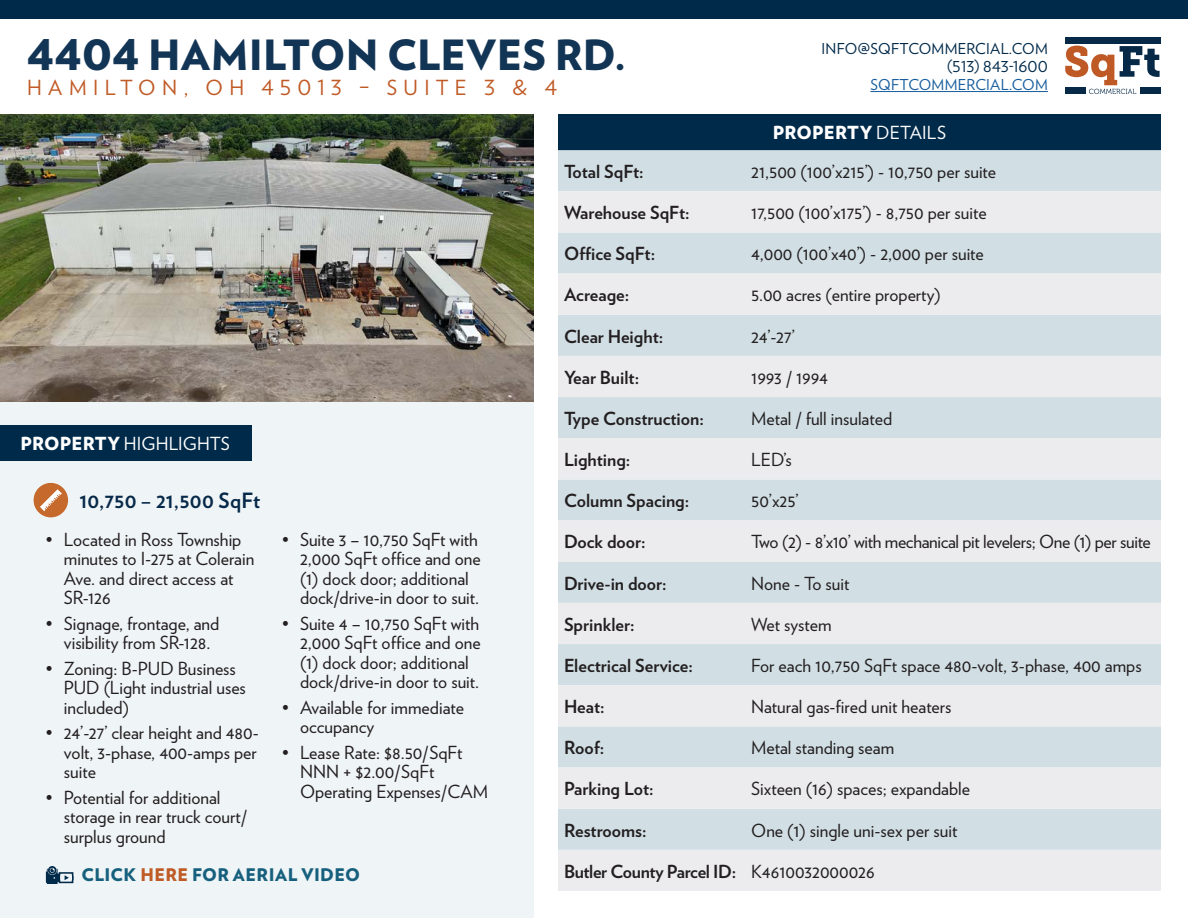
<style>
.page{position:relative;width:1188px;height:918px;background:#fff}
.page>*{position:absolute;margin:0;border:0;box-sizing:border-box;transform-origin:0 0}
.t1{font:900 41.55px "Verlag";letter-spacing:.005em;color:#133555}
.t2{font:700 21px "Verlag";letter-spacing:.01em;color:#072949}
.t3{font:20.85px "Verlag";letter-spacing:.3em;color:#c05b27}
.SqFt_Table_Body_1{font:18px/19.5px "Verlag";color:#231f20}
.SqFt_Table_Body_1-2{font:700 18px "Verlag";color:#231f20}
.SqFt_Table_Body_1-3{font:18px "Verlag";letter-spacing:-.02em;color:#231f20}
.SqFt_Table_Body_1-4{font:700 18px "Verlag";letter-spacing:-.02em;color:#231f20}
.t4{font:18px "Verlag";color:#fff}
.t5{font:900 18px "Verlag";letter-spacing:.01em;color:#fff}
.t6{font:900 17.4px "Verlag";letter-spacing:.02em;color:#17607d}
.t7{font:15px/18px "Verlag";letter-spacing:.01em;color:#002a4a;text-align:right}
.t8{font:15px "Verlag";letter-spacing:.01em;color:#175d9e}
.s1{font-weight:400}
.s2{font-weight:900}
.s3{color:#c05b27}
</style>
<div class="page">
<div style="left:0;top:0;width:1188px;height:18px;background:#002a4a"></div>
<div style="left:1141px;top:87px;width:20px;height:7px;background:#062948"></div>
<div style="left:1065px;top:37px;width:96px;height:6px;background:#062948"></div>
<svg style="left:1065px;top:46px;width:95px;height:48px"></svg>
<hr style="left:870px;top:91px;width:178px;height:1px;background:#175d9e">
<div style="left:558px;top:114px;width:603px;height:36px;background:#002a4a"></div>
<div style="left:0;top:365px;width:533px;height:553px;background:#eff4f6"></div>
<svg style="left:34px;top:483px;width:34px;height:34px"></svg>
<img style="left:0;top:114px;width:533px;height:287px">
<div style="left:0;top:425px;width:252px;height:36px;background:#002a4a"></div>
<svg style="left:46px;top:866px;width:28px;height:18px"></svg>
<div style="left:558px;top:150px;width:603px;height:41px;background:#d1dfe5"></div>
<svg style="left:558px;top:191px;width:603px;height:700px;background:#dfe6e9"></svg>
<h1 class="t1" style="left:27px;top:20px;width:600px">4404 HAMILTON CLEVES RD.</h1>
<p class="t3" style="left:27px;top:71px;width:532px">HAMILTON, OH 45013 – SUITE 3 &amp; 4</p>
<p class="t7" style="left:821px;top:39px;width:228px">INFO@SQFTCOMMERCIAL.COM (513) 843-1600</p>
<p class="t8" style="left:870px;top:73px;width:179px">SQFTCOMMERCIAL.COM</p>
<p class="t5" style="left:773px;top:118px;width:175px">PROPERTY <span class="s1">DETAILS</span></p>
<p class="t4" style="left:21px;top:430px;width:211px"><span class="s2">PROPERTY</span> HIGHLIGHTS</p>
<p class="t2" style="left:79px;top:484px;width:182px">10,750 – 21,500 SqFt</p>
<p class="SqFt_Table_Body_1" style="left:64px;top:528px;width:192px;text-indent:-18px">• Located in Ross Township minutes to I-275 at Colerain<br>Ave. and direct access at<br>SR-126</p>
<p class="SqFt_Table_Body_1" style="left:46px;top:612px;width:175px;text-align:center">• Signage, frontage, and visibility from SR-128.</p>
<p class="SqFt_Table_Body_1" style="left:64px;top:657px;width:184px;text-indent:-18px">• Zoning: B-PUD Business<br>PUD (Light industrial uses included)</p>
<p class="SqFt_Table_Body_1" style="left:64px;top:722px;width:197px;text-align:justify;text-indent:-18px">• 24’-27’ clear height and 480- volt, 3-phase, 400-amps per suite</p>
<p class="SqFt_Table_Body_1" style="left:64px;top:786px;width:184px;text-indent:-18px">• Potential for additional storage in rear truck court/ surplus ground</p>
<p class="SqFt_Table_Body_1" style="left:300px;top:528px;width:182px;text-indent:-18px">• Suite 3 – 10,750 SqFt with<br>2,000 SqFt office and one (1) dock door; additional dock/drive-in door to suit.</p>
<p class="SqFt_Table_Body_1" style="left:300px;top:612px;width:182px;text-indent:-18px">• Suite 4 – 10,750 SqFt with<br>2,000 SqFt office and one (1) dock door; additional dock/drive-in door to suit.</p>
<p class="SqFt_Table_Body_1" style="left:300px;top:696px;width:166px;text-indent:-18px">• Available for immediate occupancy</p>
<p class="SqFt_Table_Body_1" style="left:300px;top:741px;width:190px;text-indent:-18px">• Lease Rate: $8.50/SqFt<br>NNN + $2.00/SqFt<br>Operating Expenses/CAM</p>
<p class="t6" style="left:81px;top:860px;width:280px">CLICK <span class="s3">HERE</span> FOR AERIAL VIDEO</p>
<p class="SqFt_Table_Body_1-2" style="left:564px;top:157px;width:81px">Total SqFt:</p>
<p class="SqFt_Table_Body_1" style="left:751px;top:161px;width:247px">21,500 (100’x215’) - 10,750 per suite</p>
<p class="SqFt_Table_Body_1-2" style="left:564px;top:198px;width:127px">Warehouse SqFt:</p>
<p class="SqFt_Table_Body_1" style="left:751px;top:202px;width:237px">17,500 (100’x175’) - 8,750 per suite</p>
<p class="SqFt_Table_Body_1-2" style="left:564px;top:240px;width:93px">Office SqFt:</p>
<p class="SqFt_Table_Body_1" style="left:751px;top:243px;width:234px">4,000 (100’x40’) - 2,000 per suite</p>
<p class="SqFt_Table_Body_1-2" style="left:564px;top:281px;width:67px">Acreage:</p>
<p class="SqFt_Table_Body_1" style="left:751px;top:284px;width:191px">5.00 acres (entire property)</p>
<p class="SqFt_Table_Body_1-2" style="left:564px;top:322px;width:101px">Clear Height:</p>
<p class="SqFt_Table_Body_1" style="left:751px;top:325px;width:45px">24’-27’</p>
<p class="SqFt_Table_Body_1-2" style="left:564px;top:363px;width:77px">Year Built:</p>
<p class="SqFt_Table_Body_1" style="left:751px;top:367px;width:78px">1993 / 1994</p>
<p class="SqFt_Table_Body_1-2" style="left:564px;top:404px;width:141px">Type Construction:</p>
<p class="SqFt_Table_Body_1" style="left:751px;top:408px;width:143px">Metal / full insulated</p>
<p class="SqFt_Table_Body_1-2" style="left:564px;top:445px;width:68px">Lighting:</p>
<p class="SqFt_Table_Body_1" style="left:751px;top:449px;width:42px">LED’s</p>
<p class="SqFt_Table_Body_1-2" style="left:564px;top:487px;width:127px">Column Spacing:</p>
<p class="SqFt_Table_Body_1" style="left:751px;top:490px;width:49px">50’x25’</p>
<p class="SqFt_Table_Body_1-2" style="left:564px;top:528px;width:83px">Dock door:</p>
<p class="SqFt_Table_Body_1-3" style="left:751px;top:528px;width:401px">Two (2) - 8’x10’ with mechanical pit levelers; One (1) per suite</p>
<p class="SqFt_Table_Body_1-2" style="left:564px;top:569px;width:104px">Drive-in door:</p>
<p class="SqFt_Table_Body_1" style="left:751px;top:572px;width:100px">None - To suit</p>
<p class="SqFt_Table_Body_1-2" style="left:564px;top:610px;width:72px">Sprinkler:</p>
<p class="SqFt_Table_Body_1" style="left:751px;top:614px;width:82px">Wet system</p>
<p class="SqFt_Table_Body_1-2" style="left:564px;top:651px;width:130px">Electrical Service:</p>
<p class="SqFt_Table_Body_1" style="left:751px;top:655px;width:392px">For each 10,750 SqFt space 480-volt, 3-phase, 400 amps</p>
<p class="SqFt_Table_Body_1-2" style="left:564px;top:692px;width:42px">Heat:</p>
<p class="SqFt_Table_Body_1" style="left:751px;top:696px;width:202px">Natural gas-fired unit heaters</p>
<p class="SqFt_Table_Body_1-2" style="left:564px;top:734px;width:42px">Roof:</p>
<p class="SqFt_Table_Body_1" style="left:751px;top:737px;width:145px">Metal standing seam</p>
<p class="SqFt_Table_Body_1-2" style="left:564px;top:775px;width:91px">Parking Lot:</p>
<p class="SqFt_Table_Body_1" style="left:751px;top:778px;width:220px">Sixteen (16) spaces; expandable</p>
<p class="SqFt_Table_Body_1-2" style="left:564px;top:816px;width:84px">Restrooms:</p>
<p class="SqFt_Table_Body_1" style="left:751px;top:819px;width:208px">One (1) single uni-sex per suit</p>
<p class="SqFt_Table_Body_1-4" style="left:564px;top:857px;width:174px">Butler County Parcel ID:</p>
<p class="SqFt_Table_Body_1" style="left:751px;top:861px;width:125px">K4610032000026</p>
</div>
